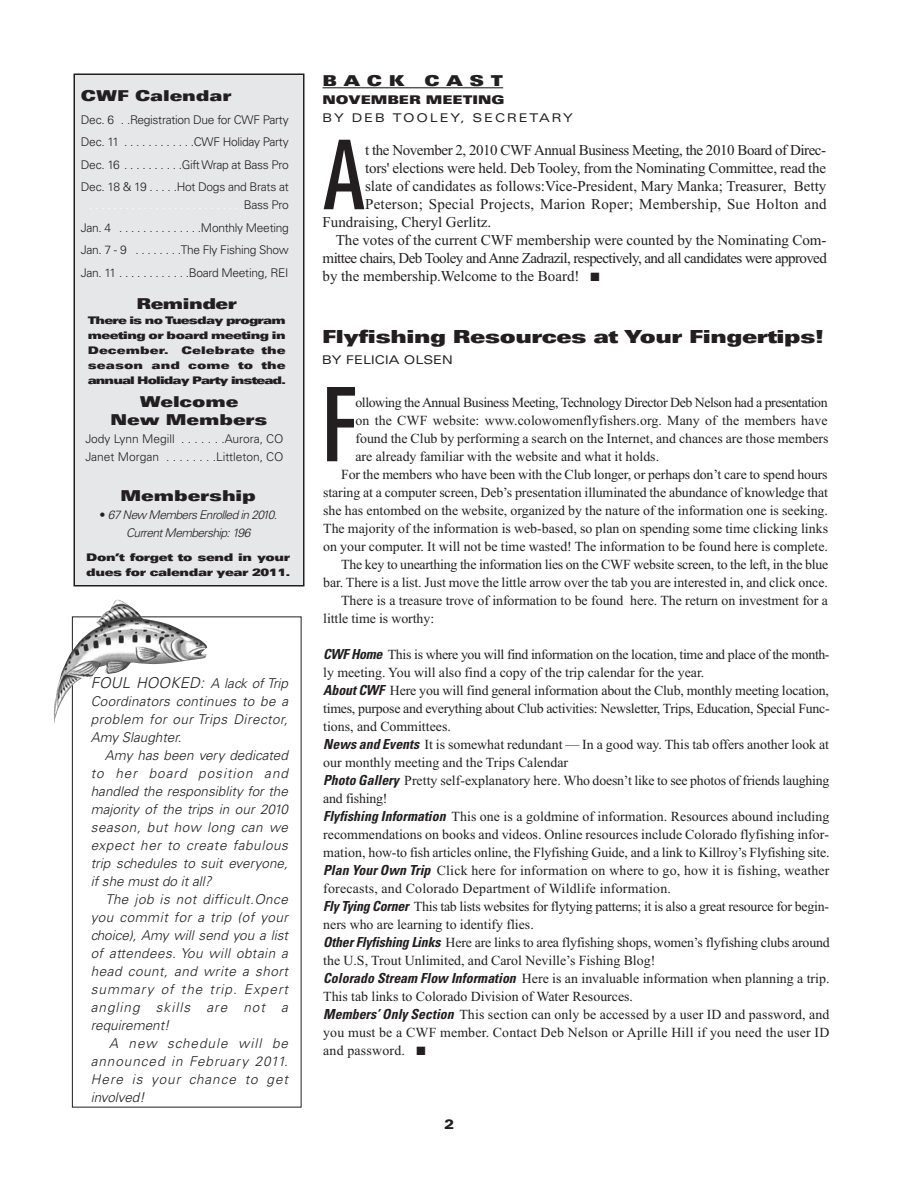
<style>
.page{position:relative;width:918px;height:1188px;background:#fff}
.page>*{position:absolute;margin:0;border:0;box-sizing:border-box;transform-origin:0 0}
.t1{font:ultra-condensed 102.9px "Univers";color:#231f20}
.t2{font:ultra-condensed 96.3px "Univers";color:#231f20}
.t3{font:900 expanded 18px "Univers";letter-spacing:-.025em;color:#231f20}
.t4{font:15px "Times New Roman";color:#231f20}
.t5{font:15px "Times New Roman";letter-spacing:-.04em;color:#231f20}
.t6{font:15px "Times New Roman";letter-spacing:-.03em;color:#231f20}
.t7{font:900 expanded 15px/18px "Univers";letter-spacing:-.005em;color:#231f20;text-align:center}
.t8{font:italic 300 15px "Univers";letter-spacing:.015em;color:#231f20}
.t9{font:900 expanded 15px "Univers";letter-spacing:-.03em;color:#231f20}
.t10{font:13.8px/18px "Times New Roman";color:#231f20}
.t11{font:13.8px "Times New Roman";letter-spacing:-.02em;color:#231f20}
.t12{font:13.8px "Times New Roman";letter-spacing:-.03em;color:#231f20}
.t13{font:italic 300 13.5px/18px "Univers";letter-spacing:.035em;color:#231f20;text-align:justify}
.t14{font:900 expanded 13.5px "Univers";color:#231f20}
.t15{font:300 12px/22.5px "Univers";letter-spacing:-.025em;color:#231f20;text-align:justify}
.t16{font:300 12px/18px "Univers";color:#231f20}
.t17{font:italic 300 12px/18px "Univers";letter-spacing:-.05em;color:#231f20;text-align:center}
.t18{font:expanded 12px "Univers";letter-spacing:.15em;color:#231f20}
.t19{font:900 expanded 12px "Univers";color:#231f20}
.t20{font:expanded 12px "Univers";color:#231f20}
.t21{font:900 expanded 10.5px/15px "Univers";letter-spacing:-.035em;color:#231f20;text-align:justify}
.s1{font-style:normal}
.s2{font-size:13.5px}
.s3{font-family:"Univers";font-weight:700;font-style:italic;font-stretch:condensed}
</style>
<div class="page">
<div style="left:75px;top:75px;width:228px;height:510px;background:#e6e7e9"></div>
<div style="left:74px;top:74px;width:230px;height:513px;border:2px solid #231f20"></div>
<div style="left:72px;top:617px;width:230px;height:491px;border:1px solid #231f20"></div>
<img style="left:54px;top:599px;width:153px;height:126px">
<hr style="left:322px;top:87px;width:181px;height:1px;background:#57585a">
<p class="t7" style="left:81px;top:88px;width:152px">CWF Calendar</p>
<p class="t15" style="left:81px;top:109px;width:209px">Dec. 6 . .Registration Due for CWF Party Dec. 11 . . . . . . . . . . . .CWF Holiday Party Dec. 16 . . . . . . . . . .Gift Wrap at Bass Pro Dec. 18 &amp; 19 . . . . .Hot Dogs and Brats at</p>
<p class="t15" style="left:81px;top:217px;width:209px">Jan. 4 . . . . . . . . . . . . . .Monthly Meeting Jan. 7 - 9 . . . . . . . .The Fly Fishing Show Jan. 11 . . . . . . . . . . . .Board Meeting, REI</p>
<p class="t9" style="left:136px;top:298px;width:102px">Reminder</p>
<p class="t21" style="left:88px;top:313px;width:200px">There is no Tuesday program meeting or board meeting in December. Celebrate the season and come to the annual Holiday Party instead.</p>
<p class="t7" style="left:111px;top:394px;width:158px">Welcome<br>New Members</p>
<p class="t16" style="left:86px;top:431px;width:200px">Jody Lynn Megill . . . . . . .Aurora, CO<br>Janet Morgan . . . . . . . .Littleton, CO</p>
<p class="t7" style="left:121px;top:488px;width:137px">Membership</p>
<p class="t17" style="left:99px;top:507px;width:179px"><span class="s1">•</span> 67 New Members Enrolled in 2010.<br>Current Membership: 196</p>
<p class="t21" style="left:86px;top:551px;width:206px">Don’t forget to send in your dues for calendar year 2011.</p>
<p class="t8" style="left:91px;top:677px;width:199px">FOUL HOOKED: <span class="s2">A lack of Trip</span></p>
<p class="t13" style="left:91px;top:693px;width:199px">Coordinators continues to be a problem for our Trips Director, Amy Slaughter.</p>
<p class="t13" style="left:91px;top:747px;width:199px;text-indent:14px">Amy has been very dedicated to her board position and handled the responsiblity for the majority of the trips in our 2010 season, but how long can we expect her to create fabulous trip schedules to suit everyone, if she must do it all?</p>
<p class="t13" style="left:91px;top:891px;width:199px;text-indent:15px">The job is not difficult.Once you commit for a trip (of your choice), Amy will send you a list of attendees. You will obtain a head count, and write a short summary of the trip. Expert angling skills are not a requirement!</p>
<p class="t13" style="left:91px;top:1035px;width:199px;text-indent:18px">A new schedule will be announced in February 2011.<br>Here is your chance to get involved!</p>
<p class="t7" style="left:322px;top:73px;width:84px">BACK</p>
<p class="t7" style="left:424px;top:73px;width:80px">CAST</p>
<p class="t19" style="left:322px;top:95px;width:183px">NOVEMBER MEETING</p>
<p class="t18" style="left:322px;top:113px;width:252px">BY DEB TOOLEY, SECRETARY</p>
<h2 class="t2" style="left:323px;top:140px;width:44px">A</h2>
<p class="t6" style="left:365px;top:141px;width:463px">t the November 2, 2010 CWF Annual Business Meeting, the 2010 Board of Direc-</p>
<p class="t4" style="left:365px;top:159px;width:463px">tors' elections were held. Deb Tooley, from the Nominating Committee, read the</p>
<p class="t4" style="left:365px;top:177px;width:463px">slate of candidates as follows:Vice-President, Mary Manka; Treasurer, Betty</p>
<p class="t4" style="left:365px;top:195px;width:463px">Peterson; Special Projects, Marion Roper; Membership, Sue Holton and</p>
<p class="t4" style="left:323px;top:213px;width:170px">Fundraising, Cheryl Gerlitz.</p>
<p class="t4" style="left:336px;top:231px;width:492px">The votes of the current CWF membership were counted by the Nominating Com-</p>
<p class="t5" style="left:323px;top:249px;width:506px">mittee chairs, Deb Tooley and Anne Zadrazil, respectively, and all candidates were approved</p>
<p class="t4" style="left:323px;top:267px;width:279px">by the membership.Welcome to the Board! ■</p>
<h3 class="t3" style="left:322px;top:330px;width:504px">Flyfishing Resources at Your Fingertips!</h3>
<p class="t20" style="left:322px;top:355px;width:132px">BY FELICIA OLSEN</p>
<h1 class="t1" style="left:323px;top:387px;width:34px">F</h1>
<p class="t12" style="left:356px;top:394px;width:474px">ollowing the Annual Business Meeting, Technology Director Deb Nelson had a presentation</p>
<p class="t10" style="left:356px;top:411px;width:474px">on the CWF website: www.colowomenflyfishers.org. Many of the members have</p>
<p class="t10" style="left:356px;top:429px;width:475px">found the Club by performing a search on the Internet, and chances are those members</p>
<p class="t10" style="left:356px;top:447px;width:305px">are already familiar with the website and what it holds.</p>
<p class="t10" style="left:341px;top:465px;width:488px">For the members who have been with the Club longer, or perhaps don’t care to spend hours</p>
<p class="t10" style="left:323px;top:483px;width:506px">staring at a computer screen, Deb’s presentation illuminated the abundance of knowledge that</p>
<p class="t10" style="left:323px;top:501px;width:506px">she has entombed on the website, organized by the nature of the information one is seeking.</p>
<p class="t10" style="left:323px;top:519px;width:506px">The majority of the information is web-based, so plan on spending some time clicking links</p>
<p class="t10" style="left:323px;top:537px;width:506px">on your computer. It will not be time wasted! The information to be found here is complete.</p>
<p class="t11" style="left:341px;top:556px;width:489px">The key to unearthing the information lies on the CWF website screen, to the left, in the blue</p>
<p class="t10" style="left:323px;top:573px;width:506px">bar. There is a list. Just move the little arrow over the tab you are interested in, and click once.</p>
<p class="t10" style="left:341px;top:591px;width:488px">There is a treasure trove of information to be found here. The return on investment for a</p>
<p class="t10" style="left:323px;top:609px;width:112px">little time is worthy:</p>
<p class="t10" style="left:323px;top:645px;width:508px"><span class="s3">CWF Home</span> This is where you will find information on the location, time and place of the month&shy;ly meeting. You will also find a copy of the trip calendar for the year.<br><span class="s3">About CWF</span> Here you will find general information about the Club, monthly meeting location, times, purpose and everything about Club activities: Newsletter, Trips, Education, Special Func&shy;tions, and Committees.<br><span class="s3">News and Events</span> It is somewhat redundant — In a good way. This tab offers another look at our monthly meeting and the Trips Calendar<br><span class="s3">Photo Gallery</span> Pretty self-explanatory here. Who doesn’t like to see photos of friends laughing and fishing!<br><span class="s3">Flyfishing Information</span> This one is a goldmine of information. Resources abound including recommendations on books and videos. Online resources include Colorado flyfishing infor&shy;mation, how-to fish articles online, the Flyfishing Guide, and a link to Killroy’s Flyfishing site.<br><span class="s3">Plan Your Own Trip</span> Click here for information on where to go, how it is fishing, weather forecasts, and Colorado Department of Wildlife information.<br><span class="s3">Fly Tying Corner</span> This tab lists websites for flytying patterns; it is also a great resource for begin&shy;ners who are learning to identify flies.<br><span class="s3">Other Flyfishing Links</span> Here are links to area flyfishing shops, women’s flyfishing clubs around the U.S, Trout Unlimited, and Carol Neville’s Fishing Blog!<br><span class="s3">Colorado Stream Flow Information</span> Here is an invaluable information when planning a trip.<br>This tab links to Colorado Division of Water Resources.<br><span class="s3">Members’ Only Section</span> This section can only be accessed by a user ID and password, and you must be a CWF member. Contact Deb Nelson or Aprille Hill if you need the user ID and password. ■</p>
<p class="t14" style="left:444px;top:1119px;width:11px">2</p>
</div>
